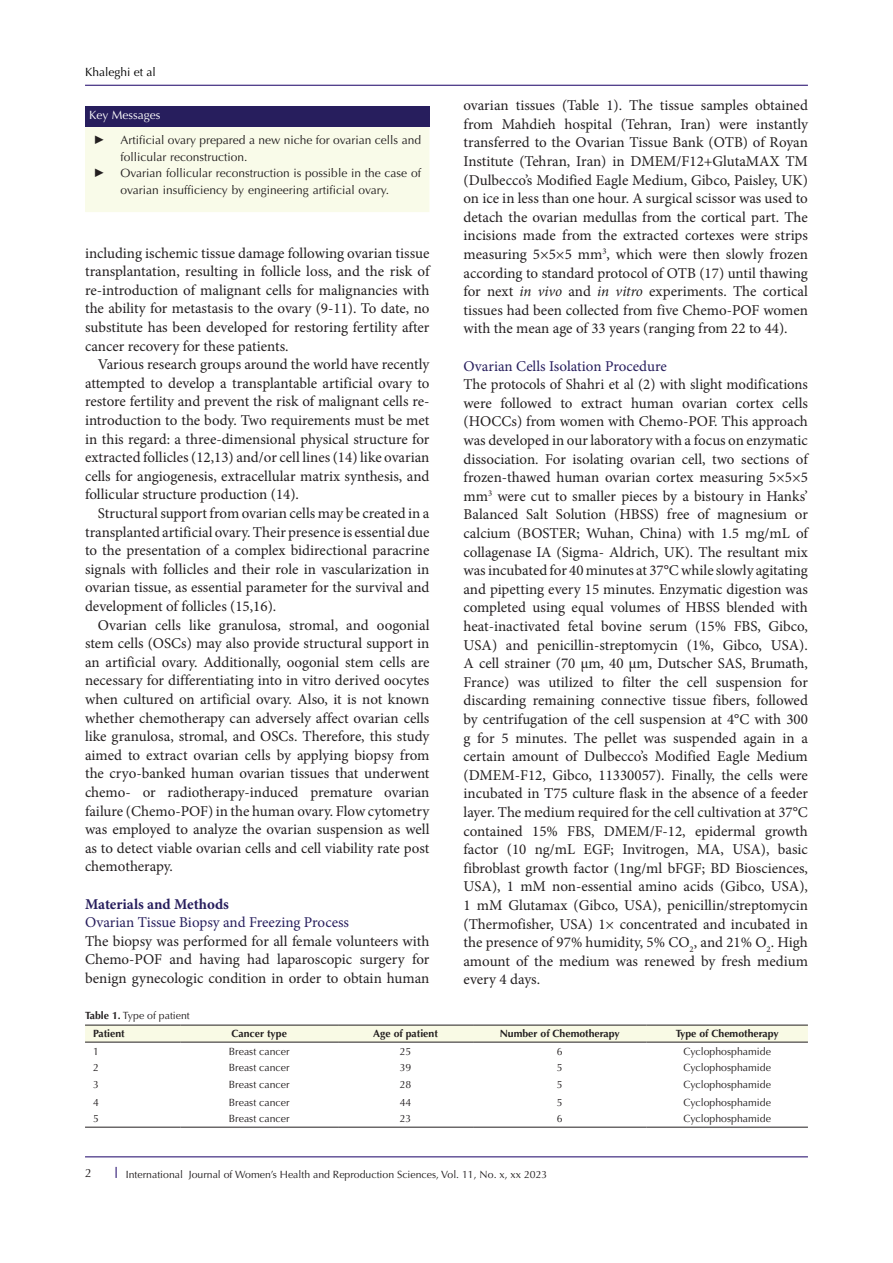
<style>
.page{position:relative;width:893px;height:1263px;background:#fff}
.page>*{position:absolute;margin:0;border:0;box-sizing:border-box;transform-origin:0 0}
.t1{font:15px/18.6px "Minion Pro";color:#231f20;text-align:justify}
.t2{font:15px "Minion Pro";color:#271e5d}
.t3{font:700 15px "Minion Pro";color:#271e5d}
.t4{font:12px/16.5px "Optima LT Std";color:#231f20}
.t5{font:12px "Optima LT Std";color:#000001}
.t6{font:12px "Optima LT Std";color:#fff}
.t7{font:12px "Times New Roman";color:#231f20}
.t8{font:10.5px "Optima LT Std";color:#231f20}
.t9{font:700 10.5px "Optima LT Std";color:#231f20}
.s1{font-style:italic}
.s2{font-weight:700}
</style>
<div class="page">
<hr style="left:85px;top:1156px;width:723px;height:1px;background:#190066">
<hr style="left:85px;top:85px;width:723px;height:1px;background:#190066">
<div style="left:85px;top:127px;width:344px;height:85px;background:#f9fbe9"></div>
<div style="left:85px;top:106px;width:344px;height:21px;background:#271e5d"></div>
<div style="left:85px;top:1026px;width:723px;height:16px;background:#f9fae5"></div>
<hr style="left:85px;top:1025px;width:95px;height:1px;background:#231f20">
<hr style="left:180px;top:1025px;width:158px;height:1px;background:#231f20">
<hr style="left:338px;top:1025px;width:135px;height:1px;background:#231f20">
<hr style="left:473px;top:1025px;width:173px;height:1px;background:#231f20">
<hr style="left:646px;top:1025px;width:162px;height:1px;background:#231f20">
<hr style="left:85px;top:1042px;width:95px;height:1px;background:#231f20">
<hr style="left:180px;top:1042px;width:158px;height:1px;background:#231f20">
<hr style="left:338px;top:1042px;width:135px;height:1px;background:#231f20">
<hr style="left:473px;top:1042px;width:173px;height:1px;background:#231f20">
<hr style="left:646px;top:1042px;width:162px;height:1px;background:#231f20">
<hr style="left:85px;top:1127px;width:95px;height:1px;background:#231f20">
<hr style="left:180px;top:1127px;width:158px;height:1px;background:#231f20">
<hr style="left:338px;top:1127px;width:135px;height:1px;background:#231f20">
<hr style="left:473px;top:1127px;width:173px;height:1px;background:#231f20">
<hr style="left:646px;top:1127px;width:162px;height:1px;background:#231f20">
<p class="t5" style="left:85px;top:65px;width:72px">Khaleghi et al</p>
<p class="t6" style="left:89px;top:108px;width:73px">Key Messages</p>
<p class="t7" style="left:94px;top:132px;width:13px">►</p>
<p class="t4" style="left:121px;top:132px;width:302px">Artificial ovary prepared a new niche for ovarian cells and follicular reconstruction.</p>
<p class="t7" style="left:94px;top:165px;width:13px">►</p>
<p class="t4" style="left:121px;top:165px;width:302px">Ovarian follicular reconstruction is possible in the case of ovarian insufficiency by engineering artificial ovary.</p>
<p class="t1" style="left:85px;top:244px;width:346px">including ischemic tissue damage following ovarian tissue transplantation, resulting in follicle loss, and the risk of re-introduction of malignant cells for malignancies with the ability for metastasis to the ovary (9-11). To date, no substitute has been developed for restoring fertility after cancer recovery for these patients.</p>
<p class="t1" style="left:85px;top:355px;width:346px;text-indent:13px">Various research groups around the world have recently attempted to develop a transplantable artificial ovary to restore fertility and prevent the risk of malignant cells re&shy;introduction to the body. Two requirements must be met in this regard: a three-dimensional physical structure for extracted follicles (12,13) and/or cell lines (14) like ovarian cells for angiogenesis, extracellular matrix synthesis, and follicular structure production (14).</p>
<p class="t1" style="left:85px;top:504px;width:346px;text-indent:13px">Structural support from ovarian cells may be created in a transplanted artificial ovary. Their presence is essential due to the presentation of a complex bidirectional paracrine signals with follicles and their role in vascularization in ovarian tissue, as essential parameter for the survival and development of follicles (15,16).</p>
<p class="t1" style="left:85px;top:616px;width:346px;text-indent:13px">Ovarian cells like granulosa, stromal, and oogonial stem cells (OSCs) may also provide structural support in an artificial ovary. Additionally, oogonial stem cells are necessary for differentiating into in vitro derived oocytes when cultured on artificial ovary. Also, it is not known whether chemotherapy can adversely affect ovarian cells like granulosa, stromal, and OSCs. Therefore, this study aimed to extract ovarian cells by applying biopsy from the cryo-banked human ovarian tissues that underwent chemo- or radiotherapy-induced premature ovarian failure (Chemo-POF) in the human ovary. Flow cytometry was employed to analyze the ovarian suspension as well as to detect viable ovarian cells and cell viability rate post chemotherapy.</p>
<p class="t3" style="left:85px;top:893px;width:145px">Materials and Methods</p>
<p class="t2" style="left:85px;top:912px;width:265px">Ovarian Tissue Biopsy and Freezing Process</p>
<p class="t1" style="left:85px;top:932px;width:346px">The biopsy was performed for all female volunteers with Chemo-POF and having had laparoscopic surgery for benign gynecologic condition in order to obtain human</p>
<p class="t1" style="left:463px;top:96px;width:346px">ovarian tissues (Table 1). The tissue samples obtained from Mahdieh hospital (Tehran, Iran) were instantly transferred to the Ovarian Tissue Bank (OTB) of Royan Institute (Tehran, Iran) in DMEM/F12+GlutaMAX TM (Dulbecco’s Modified Eagle Medium, Gibco, Paisley, UK) on ice in less than one hour. A surgical scissor was used to detach the ovarian medullas from the cortical part. The incisions made from the extracted cortexes were strips measuring 5×5×5 mm<sup>3</sup>, which were then slowly frozen according to standard protocol of OTB (17) until thawing for next <span class="s1">in vivo</span> and <span class="s1">in vitro</span> experiments. The cortical tissues had been collected from five Chemo-POF women with the mean age of 33 years (ranging from 22 to 44).</p>
<p class="t2" style="left:463px;top:356px;width:205px">Ovarian Cells Isolation Procedure</p>
<p class="t1" style="left:463px;top:375px;width:346px">The protocols of Shahri et al (2) with slight modifications were followed to extract human ovarian cortex cells (HOCCs) from women with Chemo-POF. This approach was developed in our laboratory with a focus on enzymatic dissociation. For isolating ovarian cell, two sections of frozen-thawed human ovarian cortex measuring 5×5×5 mm<sup>3</sup> were cut to smaller pieces by a bistoury in Hanks’ Balanced Salt Solution (HBSS) free of magnesium or calcium (BOSTER; Wuhan, China) with 1.5 mg/mL of collagenase IA (Sigma- Aldrich, UK). The resultant mix was incubated for 40 minutes at 37°C while slowly agitating and pipetting every 15 minutes. Enzymatic digestion was completed using equal volumes of HBSS blended with heat-inactivated fetal bovine serum (15% FBS, Gibco, USA) and penicillin-streptomycin (1%, Gibco, USA).<br>A cell strainer (70 μm, 40 μm, Dutscher SAS, Brumath, France) was utilized to filter the cell suspension for discarding remaining connective tissue fibers, followed by centrifugation of the cell suspension at 4°C with 300 g for 5 minutes. The pellet was suspended again in a certain amount of Dulbecco’s Modified Eagle Medium (DMEM-F12, Gibco, 11330057). Finally, the cells were incubated in T75 culture flask in the absence of a feeder layer. The medium required for the cell cultivation at 37°C contained 15% FBS, DMEM/F-12, epidermal growth factor (10 ng/mL EGF; Invitrogen, MA, USA), basic fibroblast growth factor (1ng/ml bFGF; BD Biosciences, USA), 1 mM non-essential amino acids (Gibco, USA), 1 mM Glutamax (Gibco, USA), penicillin/streptomycin (Thermofisher, USA) 1× concentrated and incubated in the presence of 97% humidity, 5% CO<sub>2</sub>, and 21% O<sub>2</sub>. High amount of the medium was renewed by fresh medium every 4 days.</p>
<p class="t8" style="left:85px;top:1009px;width:106px"><span class="s2">Table 1.</span> Type of patient</p>
<p class="t9" style="left:93px;top:1028px;width:33px">Patient</p>
<p class="t9" style="left:231px;top:1028px;width:57px">Cancer type</p>
<p class="t9" style="left:373px;top:1028px;width:66px">Age of patient</p>
<p class="t9" style="left:500px;top:1028px;width:122px">Number of Chemotherapy</p>
<p class="t9" style="left:676px;top:1028px;width:104px">Type of Chemotherapy</p>
<p class="t8" style="left:93px;top:1045px;width:7px">1</p>
<p class="t8" style="left:229px;top:1045px;width:62px">Breast cancer</p>
<p class="t8" style="left:400px;top:1045px;width:13px">25</p>
<p class="t8" style="left:557px;top:1045px;width:7px">6</p>
<p class="t8" style="left:683px;top:1045px;width:89px">Cyclophosphamide</p>
<p class="t8" style="left:93px;top:1062px;width:7px">2</p>
<p class="t8" style="left:229px;top:1062px;width:62px">Breast cancer</p>
<p class="t8" style="left:400px;top:1062px;width:13px">39</p>
<p class="t8" style="left:557px;top:1062px;width:7px">5</p>
<p class="t8" style="left:683px;top:1062px;width:89px">Cyclophosphamide</p>
<p class="t8" style="left:93px;top:1079px;width:7px">3</p>
<p class="t8" style="left:229px;top:1079px;width:62px">Breast cancer</p>
<p class="t8" style="left:400px;top:1079px;width:13px">28</p>
<p class="t8" style="left:557px;top:1079px;width:7px">5</p>
<p class="t8" style="left:683px;top:1079px;width:89px">Cyclophosphamide</p>
<p class="t8" style="left:93px;top:1096px;width:7px">4</p>
<p class="t8" style="left:229px;top:1096px;width:62px">Breast cancer</p>
<p class="t8" style="left:400px;top:1096px;width:13px">44</p>
<p class="t8" style="left:557px;top:1096px;width:7px">5</p>
<p class="t8" style="left:683px;top:1096px;width:89px">Cyclophosphamide</p>
<p class="t8" style="left:93px;top:1113px;width:7px">5</p>
<p class="t8" style="left:229px;top:1113px;width:62px">Breast cancer</p>
<p class="t8" style="left:400px;top:1113px;width:13px">23</p>
<p class="t8" style="left:557px;top:1113px;width:7px">6</p>
<p class="t8" style="left:683px;top:1113px;width:89px">Cyclophosphamide</p>
<p class="t4" style="left:85px;top:1164px;width:8px">2</p>
<p class="t8" style="left:126px;top:1168px;width:423px">International Journal of Women’s Health and Reproduction Sciences, Vol. 11, No. x, xx 2023</p>
</div>
